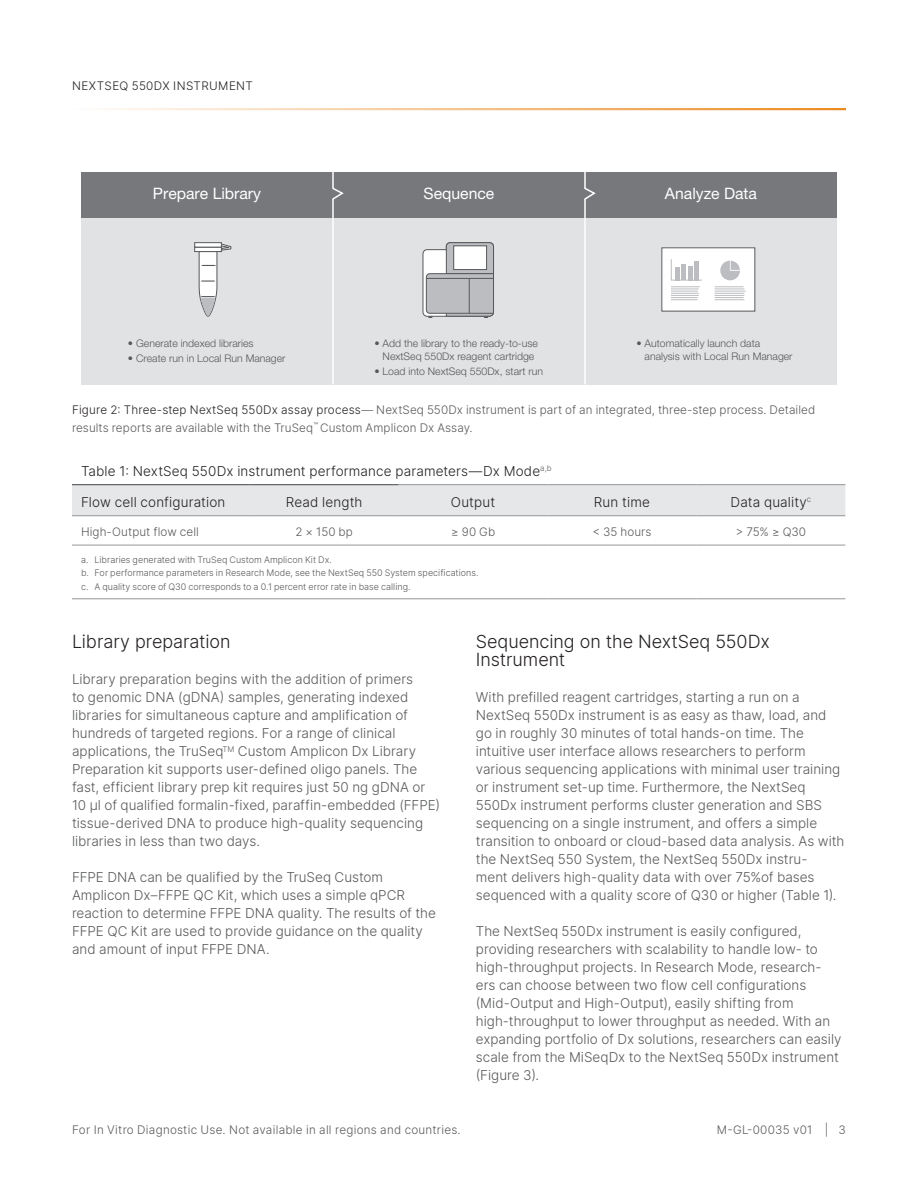
<style>
.page{position:relative;width:918px;height:1188px;background:#fff}
.page>*{position:absolute;margin:0;border:0;box-sizing:border-box;transform-origin:0 0}
.B-Head{font:300 18px/18px "Inter";letter-spacing:-.005em;color:#231f20}
.t1{font:15.75px "Helvetica Neue LT Std";color:#fff}
.Body_Copy{font:300 13.5px/18px "Inter";color:#57585a}
.Table_Title{font:300 13.5px "Inter";letter-spacing:.01em;color:#231f20}
.Header_Row_A_Cente{font:300 13.5px "Inter";letter-spacing:.01em;color:#231f20}
.Figure_Caption{font:300 11.7px/18px "Inter";letter-spacing:.01em;color:#57585a}
.Body_Row_Center_Al{font:300 11.7px "Inter";letter-spacing:.005em;color:#57585a}
.t2{font:300 11.7px "Inter";letter-spacing:.04em;color:#231f20}
.Body_Row_Left_Alig{font:300 11.7px "Inter";letter-spacing:.01em;color:#57585a}
.t3{font:300 10.5px/12.6px "Helvetica Neue LT Std";color:#57585a;text-align:center}
.t4{font:300 9px "Inter";color:#57585a}
.s1{color:#231f20}
</style>
<div class="page">
<hr style="left:72px;top:108px;width:774px;height:2px;background:#ed8b22">
<div style="left:72px;top:485px;width:773px;height:30px;background:#e6e7e9"></div>
<hr style="left:72px;top:484px;width:178px;height:1px;background:#57585a">
<hr style="left:72px;top:515px;width:178px;height:1px;background:#939598">
<hr style="left:250px;top:515px;width:149px;height:1px;background:#939598">
<hr style="left:399px;top:515px;width:149px;height:1px;background:#939598">
<hr style="left:548px;top:515px;width:148px;height:1px;background:#939598">
<hr style="left:696px;top:515px;width:149px;height:1px;background:#939598">
<hr style="left:72px;top:545px;width:178px;height:1px;background:#939598">
<hr style="left:250px;top:545px;width:149px;height:1px;background:#939598">
<hr style="left:399px;top:545px;width:149px;height:1px;background:#939598">
<hr style="left:548px;top:545px;width:148px;height:1px;background:#939598">
<hr style="left:696px;top:545px;width:149px;height:1px;background:#939598">
<hr style="left:72px;top:598px;width:178px;height:1px;background:#939598">
<hr style="left:250px;top:598px;width:149px;height:1px;background:#939598">
<hr style="left:399px;top:598px;width:149px;height:1px;background:#939598">
<hr style="left:548px;top:598px;width:148px;height:1px;background:#939598">
<hr style="left:696px;top:598px;width:149px;height:1px;background:#939598">
<hr style="left:250px;top:484px;width:149px;height:1px;background:#57585a">
<hr style="left:399px;top:484px;width:149px;height:1px;background:#939598">
<hr style="left:548px;top:484px;width:148px;height:1px;background:#939598">
<hr style="left:696px;top:484px;width:149px;height:1px;background:#939598">
<div style="left:81px;top:173px;width:756px;height:211px;background:#e1e2e4"></div>
<div style="left:81px;top:173px;width:756px;height:45px;background:#76787b"></div>
<svg style="left:584px;top:173px;width:12px;height:211px"></svg>
<svg style="left:332px;top:173px;width:12px;height:211px"></svg>
<div style="left:195px;top:247px;width:26px;height:5px;background:#fff"></div>
<div style="left:194px;top:247px;width:28px;height:5px;border:1px solid #57585a"></div>
<hr style="left:195px;top:243px;width:26px;height:4px;background:#fff">
<div style="left:194px;top:242px;width:28px;height:5px;border:1px solid #57585a"></div>
<svg style="left:198px;top:243px;width:34px;height:74px"></svg>
<svg style="left:422px;top:242px;width:72px;height:76px;background:#c3c4c6"></svg>
<hr style="left:426px;top:278px;width:67px;height:1px;background:#57585a">
<hr style="left:469px;top:279px;width:1px;height:34px;background:#57585a">
<div style="left:662px;top:248px;width:93px;height:63px;background:#fff"></div>
<div style="left:661px;top:247px;width:94px;height:64px;border:1px solid #57585a"></div>
<svg style="left:671px;top:259px;width:31px;height:22px"></svg>
<svg style="left:720px;top:261px;width:20px;height:19px"></svg>
<svg style="left:671px;top:287px;width:29px;height:13px"></svg>
<hr style="left:715px;top:291px;width:31px;height:1px;background:#bcbdc0">
<svg style="left:715px;top:287px;width:29px;height:13px"></svg>
<p class="t2" style="left:72px;top:77px;width:109px">NextSeq 550Dx inst</p>
<p class="t2" style="left:201px;top:77px;width:18px">rument</p>
<p class="t1" style="left:153px;top:184px;width:110px">Prepare Library</p>
<p class="t3" style="left:128px;top:336px;width:127px">• Generate indexed libraries</p>
<p class="t3" style="left:128px;top:351px;width:159px">• Create run in Local Run Manager</p>
<p class="t1" style="left:424px;top:184px;width:72px">Sequence</p>
<p class="t1" style="left:665px;top:184px;width:94px">Analyze Data</p>
<p class="t3" style="left:374px;top:337px;width:165px">• Add the library to the ready-to-use<br>NextSeq 550Dx reagent cartridge</p>
<p class="t3" style="left:374px;top:364px;width:170px">• Load into NextSeq 550Dx, start run</p>
<p class="t3" style="left:645px;top:337px;width:150px;text-align:left;text-indent:-8px">• Automatically launch data analysis with Local Run Manager</p>
<p class="Figure_Caption" style="left:72px;top:401px;width:745px"><span class="s1">Figure 2: Three-step NextSeq 550Dx assay process</span>— NextSeq 550Dx instrument is part of an integrated, three-step process. Detailed results reports are available with the TruSeq<sup>™</sup> Custom Amplicon Dx Assay.</p>
<p class="Table_Title" style="left:81px;top:461px;width:472px">Table 1: NextSeq 550Dx instrument performance parameters—Dx Mode<sup>a,b</sup></p>
<p class="Table_Title" style="left:81px;top:492px;width:146px">Flow cell configuration</p>
<p class="Header_Row_A_Cente" style="left:286px;top:492px;width:78px">Read length</p>
<p class="Header_Row_A_Cente" style="left:451px;top:492px;width:46px">Output</p>
<p class="Header_Row_A_Cente" style="left:594px;top:492px;width:58px">Run time</p>
<p class="Header_Row_A_Cente" style="left:731px;top:492px;width:82px">Data quality<sup>c</sup></p>
<p class="Body_Row_Left_Alig" style="left:81px;top:524px;width:119px">High-Output flow cell</p>
<p class="Body_Row_Center_Al" style="left:295px;top:524px;width:59px">2 × 150 bp</p>
<p class="Body_Row_Center_Al" style="left:451px;top:524px;width:46px">≥ 90 Gb</p>
<p class="Body_Row_Center_Al" style="left:592px;top:524px;width:61px">&lt; 35 hours</p>
<p class="Body_Row_Center_Al" style="left:736px;top:524px;width:72px">&gt; 75% ≥ Q30</p>
<p class="t4" style="left:81px;top:553px;width:252px">a. Libraries generated with TruSeq Custom Amplicon Kit Dx.</p>
<p class="t4" style="left:81px;top:567px;width:399px">b. For performance parameters in Research Mode, see the NextSeq 550 System specifications.</p>
<p class="t4" style="left:81px;top:580px;width:331px">c. A quality score of Q30 corresponds to a 0.1 percent error rate in base calling.</p>
<p class="B-Head" style="left:72px;top:632px;width:160px">Library preparation</p>
<p class="Body_Copy" style="left:72px;top:670px;width:370px">Library preparation begins with the addition of primers<br>to genomic DNA (gDNA) samples, generating indexed libraries for simultaneous capture and amplification of hundreds of targeted regions. For a range of clinical applications, the TruSeq<sup>TM</sup> Custom Amplicon Dx Library Preparation kit supports user-defined oligo panels. The fast, efficient library prep kit requires just 50 ng gDNA or 10 µl of qualified formalin-fixed, paraffin-embedded (FFPE) tissue-derived DNA to produce high-quality sequencing libraries in less than two days.</p>
<p class="Body_Copy" style="left:72px;top:868px;width:365px">FFPE DNA can be qualified by the TruSeq Custom Amplicon Dx–FFPE QC Kit, which uses a simple qPCR reaction to determine FFPE DNA quality. The results of the FFPE QC Kit are used to provide guidance on the quality and amount of input FFPE DNA.</p>
<p class="B-Head" style="left:476px;top:632px;width:296px">Sequencing on the NextSeq 550Dx<br>Instrument</p>
<p class="Body_Copy" style="left:476px;top:688px;width:370px">With prefilled reagent cartridges, starting a run on a NextSeq 550Dx instrument is as easy as thaw, load, and go in roughly 30 minutes of total hands-on time. The intuitive user interface allows researchers to perform various sequencing applications with minimal user training or instrument set-up time. Furthermore, the NextSeq 550Dx instrument performs cluster generation and SBS sequencing on a single instrument, and offers a simple transition to onboard or cloud-based data analysis. As with the NextSeq 550 System, the NextSeq 550Dx instru-<br>ment delivers high-quality data with over 75%of bases sequenced with a quality score of Q30 or higher (Table 1).</p>
<p class="Body_Copy" style="left:476px;top:922px;width:367px">The NextSeq 550Dx instrument is easily configured, providing researchers with scalability to handle low- to high-throughput projects. In Research Mode, research&shy;ers can choose between two flow cell configurations (Mid-Output and High-Output), easily shifting from high-throughput to lower throughput as needed. With an expanding portfolio of Dx solutions, researchers can easily scale from the MiSeqDx to the NextSeq 550Dx instrument (Figure 3).</p>
<p class="Figure_Caption" style="left:72px;top:1121px;width:390px">For In Vitro Diagnostic Use. Not available in all regions and countries.</p>
<p class="Figure_Caption" style="left:717px;top:1121px;width:131px">M-GL-00035 v01 | 3</p>
</div>
